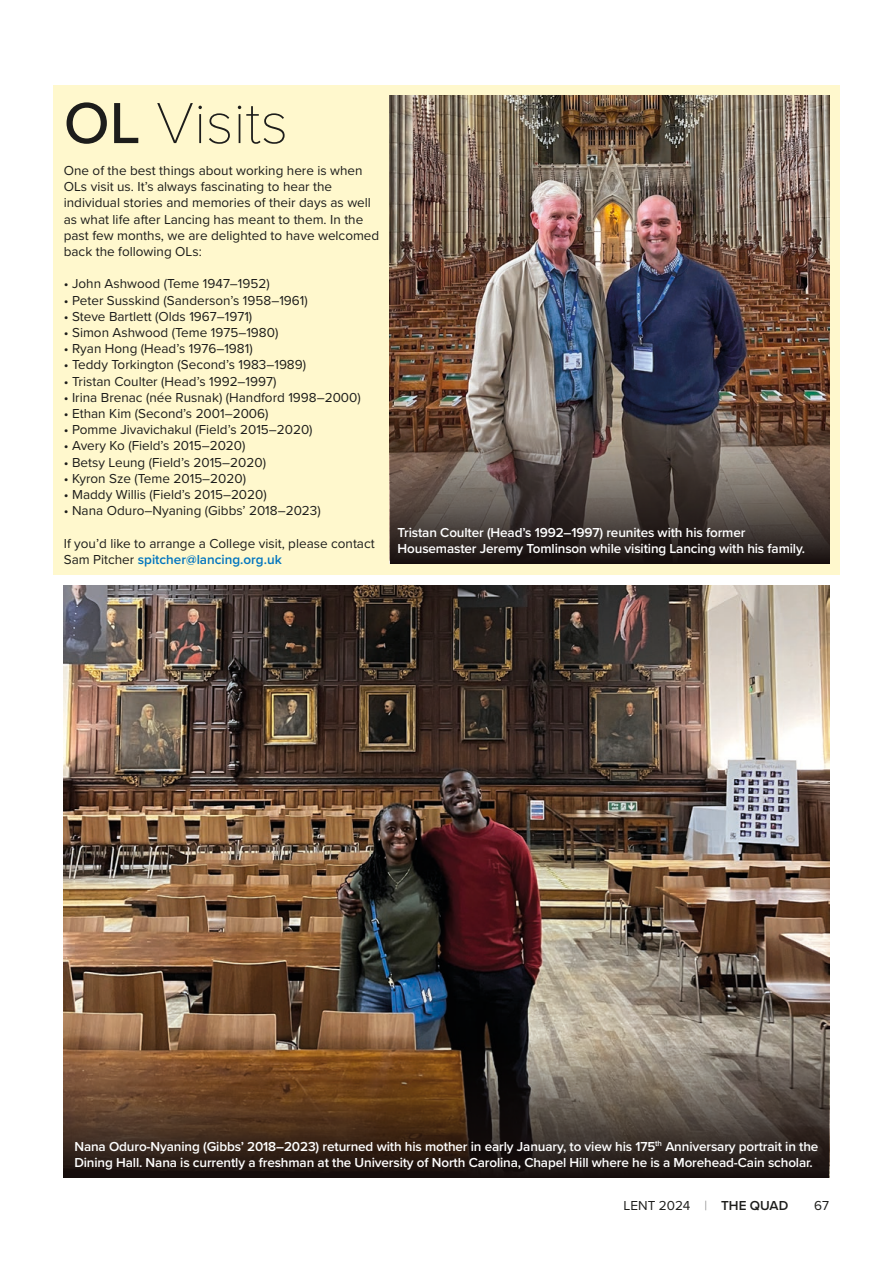
<style>
.page{position:relative;width:893px;height:1263px;background:#fff}
.page>*{position:absolute;margin:0;border:0;box-sizing:border-box;transform-origin:0 0}
.Main_Heading_Thin{font:100 60px "Proxima Nova T";color:#1d1d1b}
.Body_Text{font:13.5px/16.2px "Proxima Nova";color:#1d1d1b}
.Body_Text-2{font:600 13.5px/16.2px "Proxima Nova";letter-spacing:-.01em;color:#fff}
.s1{font-family:"Proxima Nova";font-weight:500}
.s2{font-weight:600;color:#0075bf}
.s3{font-family:"Proxima Nova T";font-weight:100;color:#4b4b4a}
.s4{font-weight:600}
</style>
<div class="page">
<div style="left:53px;top:85px;width:787px;height:489px;background:#fff8cd"></div>
<img style="left:64px;top:585px;width:765px;height:451px">
<img style="left:390px;top:96px;width:439px;height:326px">
<svg style="left:64px;top:1036px;width:765px;height:142px;background:#574231"></svg>
<svg style="left:390px;top:422px;width:439px;height:142px;background:#51453f"></svg>
<p class="Main_Heading_Thin" style="left:64px;top:78px;width:226px"><span class="s1">OL</span> Visits</p>
<p class="Body_Text" style="left:64px;top:162px;width:317px">One of the best things about working here is when OLs visit us. It’s always fascinating to hear the individual stories and memories of their days as well as what life after Lancing has meant to them. In the past few months, we are delighted to have welcomed back the following OLs:</p>
<p class="Body_Text" style="left:64px;top:275px;width:207px">• John Ashwood (Teme 1947–1952)</p>
<p class="Body_Text" style="left:64px;top:291px;width:246px">• Peter Susskind (Sanderson’s 1958–1961)</p>
<p class="Body_Text" style="left:64px;top:308px;width:190px">• Steve Bartlett (Olds 1967–1971)</p>
<p class="Body_Text" style="left:64px;top:324px;width:216px">• Simon Ashwood (Teme 1975–1980)</p>
<p class="Body_Text" style="left:64px;top:340px;width:190px">• Ryan Hong (Head’s 1976–1981)</p>
<p class="Body_Text" style="left:64px;top:356px;width:244px">• Teddy Torkington (Second’s 1983–1989)</p>
<p class="Body_Text" style="left:64px;top:372px;width:214px">• Tristan Coulter (Head’s 1992–1997)</p>
<p class="Body_Text" style="left:64px;top:389px;width:299px">• Irina Brenac (née Rusnak) (Handford 1998–2000)</p>
<p class="Body_Text" style="left:64px;top:405px;width:206px">• Ethan Kim (Second’s 2001–2006)</p>
<p class="Body_Text" style="left:64px;top:421px;width:250px">• Pomme Jivavichakul (Field’s 2015–2020)</p>
<p class="Body_Text" style="left:64px;top:437px;width:183px">• Avery Ko (Field’s 2015–2020)</p>
<p class="Body_Text" style="left:64px;top:453px;width:204px">• Betsy Leung (Field’s 2015–2020)</p>
<p class="Body_Text" style="left:64px;top:470px;width:184px">• Kyron Sze (Teme 2015–2020)</p>
<p class="Body_Text" style="left:64px;top:486px;width:204px">• Maddy Willis (Field’s 2015–2020)</p>
<p class="Body_Text" style="left:64px;top:502px;width:258px">• Nana Oduro–Nyaning (Gibbs’ 2018–2023)</p>
<p class="Body_Text" style="left:64px;top:534px;width:311px">If you’d like to arrange a College visit, please contact<br>Sam Pitcher <span class="s2">spitcher@lancing.org.uk</span></p>
<p class="Body_Text-2" style="left:398px;top:524px;width:409px">Tristan Coulter (Head’s 1992–1997) reunites with his former<br>Housemaster Jeremy Tomlinson while visiting Lancing with his family.</p>
<p class="Body_Text-2" style="left:74px;top:1138px;width:745px">Nana Oduro-Nyaning (Gibbs’ 2018–2023) returned with his mother in early January, to view his 175<sup>th</sup> Anniversary portrait in the<br>Dining Hall. Nana is currently a freshman at the University of North Carolina, Chapel Hill where he is a Morehead-Cain scholar.</p>
<p class="Body_Text" style="left:623px;top:1197px;width:166px">LENT 2024 <span class="s3">|</span> <span class="s4">THE QUAD</span></p>
<p class="Body_Text" style="left:814px;top:1197px;width:16px">67</p>
</div>
